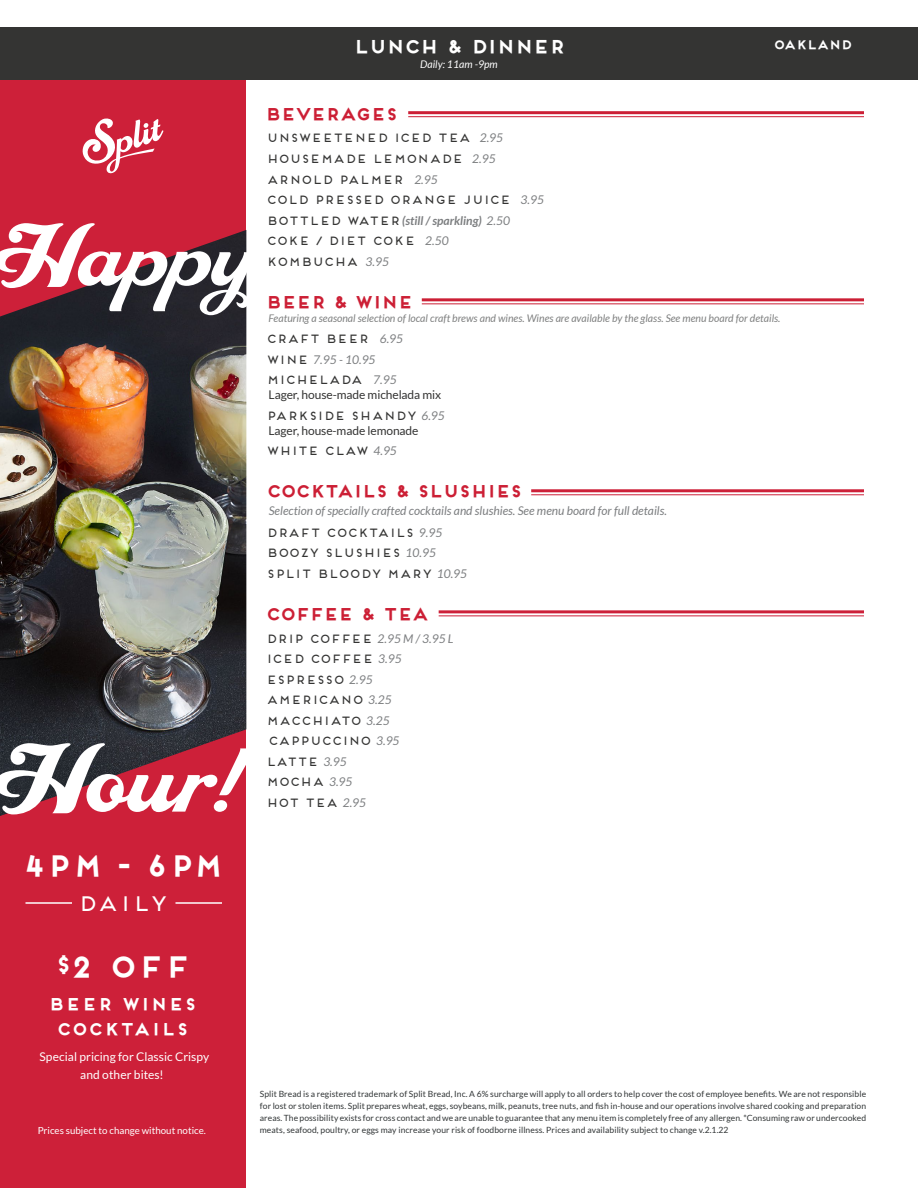
<style>
.page{position:relative;width:918px;height:1188px;background:#fff}
.page>*{position:absolute;margin:0;border:0;box-sizing:border-box;transform-origin:0 0}
.t1{font:119.4px "LHF Royal Script";color:#fff}
.t2{font:108.75px "LHF Royal Script";color:#fff}
.t3{font:700 28.5px "Frontage";color:#fff}
.t4{font:21px "Frontage";letter-spacing:-.035em;color:#fff}
.t5{font:700 18px "Frontage";letter-spacing:-.08em;color:#fff}
.t6{font:700 16.5px "Frontage";letter-spacing:-.08em;color:#cc1f35}
.t7{font:700 16.5px/25.5px "Frontage";color:#fff;text-align:center}
.t8{font:12px/20.5px "Frontage";letter-spacing:-.08em;color:#343433}
.t9{font:italic 12px "Lato";color:#7c7e80}
.t10{font:12px "Lato";letter-spacing:-.005em;color:#343433}
.t11{font:12px/18px "Lato";letter-spacing:.005em;color:#fff;text-align:center}
.t12{font:italic 700 12px "Lato";color:#7c7e80}
.t13{font:700 12px "Frontage";letter-spacing:-.08em;color:#fff}
.t14{font:italic 10.5px "Lato";color:#7f8080}
.t15{font:italic 10.5px "Lato";color:#fff}
.t16{font:9.75px "Lato";color:#fff}
.t17{font:8.55px/12px "Lato";letter-spacing:.01em;color:#323637;text-align:justify}
.s1{font-family:"Lato";font-style:italic;color:#7c7e80}
.s2{font-family:"Frontage";font-weight:400;font-style:normal;color:#343433}
.s3{font-weight:400}
.s4{font-family:"Frontage";font-style:normal;color:#343433}
</style>
<div class="page">
<div style="left:0;top:78px;width:246px;height:1110px;background:#cd2039"></div>
<div style="left:0;top:28px;width:918px;height:52px;background:#343433"></div>
<hr style="left:408px;top:111px;width:456px;height:3px;background:#cc1f35">
<hr style="left:408px;top:116px;width:456px;height:1px;background:#cc1f35">
<hr style="left:422px;top:298px;width:442px;height:3px;background:#cc1f35">
<hr style="left:422px;top:303px;width:442px;height:1px;background:#cc1f35">
<hr style="left:531px;top:489px;width:333px;height:3px;background:#cd2039">
<hr style="left:531px;top:494px;width:333px;height:1px;background:#cd2039">
<hr style="left:439px;top:610px;width:425px;height:3px;background:#cd2039">
<hr style="left:439px;top:615px;width:425px;height:1px;background:#cd2039">
<img style="left:0;top:230px;width:246px;height:586px">
<svg style="left:82px;top:118px;width:82px;height:55px"></svg>
<hr style="left:176px;top:902px;width:46px;height:2px;background:#fff">
<hr style="left:26px;top:902px;width:46px;height:2px;background:#fff">
<h3 class="t5" style="left:353px;top:36px;width:214px">LUNCH &amp; DINNER</h3>
<p class="t15" style="left:420px;top:59px;width:79px">Daily: 11am -9pm</p>
<h3 class="t13" style="left:773px;top:37px;width:81px">OAKLAND</h3>
<h2 class="t2" style="left:-5px;top:207px;width:257px">Happy</h2>
<h1 class="t1" style="left:-5px;top:725px;width:261px">Hour!</h1>
<h3 class="t6" style="left:264px;top:104px;width:135px">BEVERAGES</h3>
<h3 class="t8" style="left:266px;top:128px;width:280px">UNSWEETENED ICED TEA <span class="s1">2.95<br></span>HOUSEMADE LEMONADE <span class="s1">2.95<br></span>ARNOLD PALMER <span class="s1">2.95<br></span>COLD PRESSED ORANGE JUICE <span class="s1">3.95</span></h3>
<h3 class="t12" style="left:266px;top:213px;width:246px"><span class="s2">BOTTLED WATER</span>(still / sparkling) <span class="s3">2.50</span></h3>
<h3 class="t8" style="left:266px;top:230px;width:184px">COKE / DIET COKE <span class="s1">2.50<br></span>KOMBUCHA <span class="s1">3.95</span></h3>
<h3 class="t6" style="left:265px;top:291px;width:150px">BEER &amp; WINE</h3>
<p class="t14" style="left:269px;top:312px;width:514px">Featuring a seasonal selection of local craft brews and wines. Wines are available by the glass. See menu board for details.</p>
<h3 class="t8" style="left:266px;top:328px;width:139px">CRAFT BEER <span class="s1">6.95</span></h3>
<h3 class="t9" style="left:266px;top:353px;width:111px"><span class="s4">WINE</span> 7.95 - 10.95</h3>
<h3 class="t8" style="left:266px;top:369px;width:132px">MICHELADA <span class="s1">7.95</span></h3>
<h3 class="t10" style="left:269px;top:388px;width:174px">Lager, house-made michelada mix</h3>
<h3 class="t8" style="left:266px;top:405px;width:180px">PARKSIDE SHANDY <span class="s1">6.95</span></h3>
<h3 class="t10" style="left:269px;top:424px;width:152px">Lager, house-made lemonade</h3>
<h3 class="t8" style="left:266px;top:440px;width:132px">WHITE CLAW <span class="s1">4.95</span></h3>
<h3 class="t6" style="left:266px;top:481px;width:258px">COCKTAILS &amp; SLUSHIES</h3>
<h3 class="t9" style="left:269px;top:504px;width:400px">Selection of specially crafted cocktails and slushies. See menu board for full details.</h3>
<h3 class="t8" style="left:266px;top:522px;width:203px">DRAFT COCKTAILS <span class="s1">9.95<br></span>BOOZY SLUSHIES <span class="s1">10.95<br></span>SPLIT BLOODY MARY <span class="s1">10.95</span></h3>
<h3 class="t6" style="left:265px;top:604px;width:165px">COFFEE &amp; TEA</h3>
<h3 class="t9" style="left:265px;top:632px;width:190px"><span class="s4">DRIP COFFEE</span> 2.95 M / 3.95 L</h3>
<h3 class="t8" style="left:265px;top:648px;width:138px">ICED COFFEE <span class="s1">3.95<br></span>ESPRESSO <span class="s1">2.95<br></span>AMERICANO <span class="s1">3.25<br></span>MACCHIATO <span class="s1">3.25<br></span>CAPPUCCINO <span class="s1">3.95<br></span>LATTE <span class="s1">3.95<br></span>MOCHA <span class="s1">3.95<br></span>HOT TEA <span class="s1">2.95</span></h3>
<h3 class="t3" style="left:21px;top:849px;width:204px">4PM - 6PM</h3>
<h3 class="t4" style="left:76px;top:891px;width:93px">DAILY</h3>
<h3 class="t3" style="left:54px;top:949px;width:137px"><sup>$</sup>2 OFF</h3>
<h3 class="t7" style="left:48px;top:991px;width:150px">BEER WINES<br>COCKTAILS</h3>
<h3 class="t11" style="left:39px;top:1047px;width:171px">Special pricing for Classic Crispy and other bites!</h3>
<p class="t16" style="left:38px;top:1125px;width:170px">Prices subject to change without notice.</p>
<p class="t17" style="left:260px;top:1088px;width:608px">Split Bread is a registered trademark of Split Bread, Inc. A 6% surcharge will apply to all orders to help cover the cost of employee benefits. We are not responsible for lost or stolen items. Split prepares wheat, eggs, soybeans, milk, peanuts, tree nuts, and fish in-house and our operations involve shared cooking and preparation areas. The possibility exists for cross contact and we are unable to guarantee that any menu item is completely free of any allergen. *Consuming raw or undercooked meats, seafood, poultry, or eggs may increase your risk of foodborne illness. Prices and availability subject to change v.2.1.22</p>
</div>
